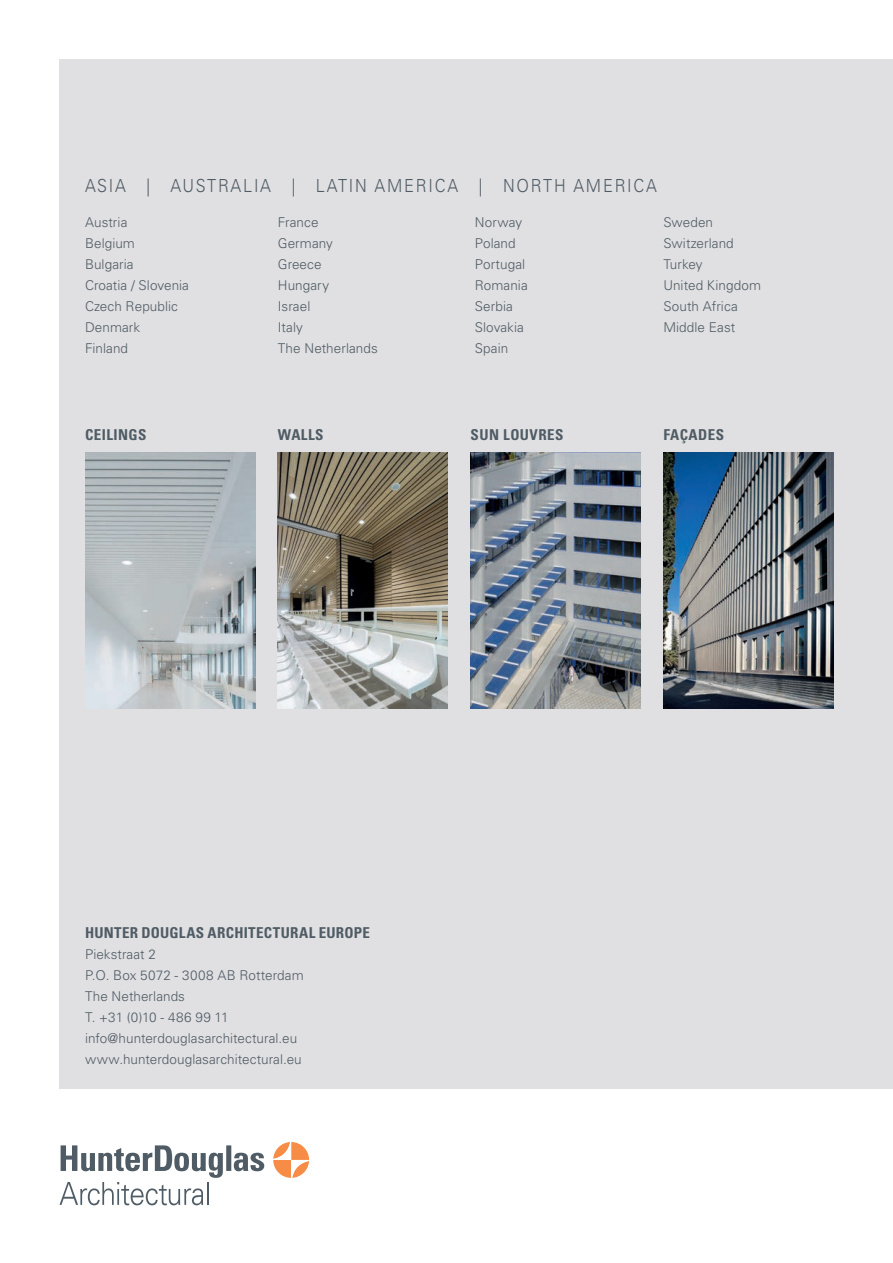
<style>
.page{position:relative;width:893px;height:1263px;background:#fff}
.page>*{position:absolute;margin:0;border:0;box-sizing:border-box;transform-origin:0 0}
.t1{font:300 18px "Univers LT Std";letter-spacing:.11em;color:#505c65;scale:.9 1}
.t2{font:700 condensed 15px "Univers LT Std";letter-spacing:.03em;color:#505c65}
.t3{font:300 13.5px/21px "Univers LT Std";letter-spacing:.005em;color:#505c65}
</style>
<div class="page">
<div style="left:60px;top:60px;width:833px;height:1029px;background:#e0e0e2"></div>
<img style="left:663px;top:453px;width:170px;height:255px">
<img style="left:471px;top:453px;width:170px;height:255px">
<img style="left:278px;top:453px;width:170px;height:255px">
<img style="left:85px;top:453px;width:170px;height:255px">
<svg style="left:273px;top:1142px;width:36px;height:36px"></svg>
<svg style="left:60px;top:1145px;width:204px;height:60px"></svg>
<h1 class="t1" style="left:85px;top:174px;width:637px">ASIA | AUSTRALIA | LATIN AMERICA | NORTH AMERICA</h1>
<p class="t3" style="left:85px;top:211px;width:105px">Austria<br>Belgium<br>Bulgaria<br>Croatia / Slovenia<br>Czech Republic<br>Denmark<br>Finland</p>
<p class="t3" style="left:278px;top:211px;width:102px">France<br>Germany<br>Greece<br>Hungary<br>Israel<br>Italy<br>The Netherlands</p>
<p class="t3" style="left:475px;top:211px;width:54px">Norway<br>Poland<br>Portugal<br>Romania<br>Serbia<br>Slovakia<br>Spain</p>
<p class="t3" style="left:663px;top:211px;width:99px">Sweden<br>Switzerland<br>Turkey<br>United Kingdom<br>South Africa<br>Middle East</p>
<p class="t2" style="left:85px;top:426px;width:63px">CEILINGS</p>
<p class="t2" style="left:278px;top:426px;width:47px">WALLS</p>
<p class="t2" style="left:471px;top:426px;width:94px">SUN LOUVRES</p>
<p class="t2" style="left:663px;top:426px;width:62px">FAÇADES</p>
<p class="t2" style="left:85px;top:923px;width:286px">HUNTER DOUGLAS ARCHITECTURAL EUROPE</p>
<p class="t3" style="left:85px;top:944px;width:220px">Piekstraat 2<br>P.O. Box 5072 - 3008 AB Rotterdam<br>The Netherlands<br>T. +31 (0)10 - 486 99 11 info@hunterdouglasarchitectural.eu www.hunterdouglasarchitectural.eu</p>
</div>
